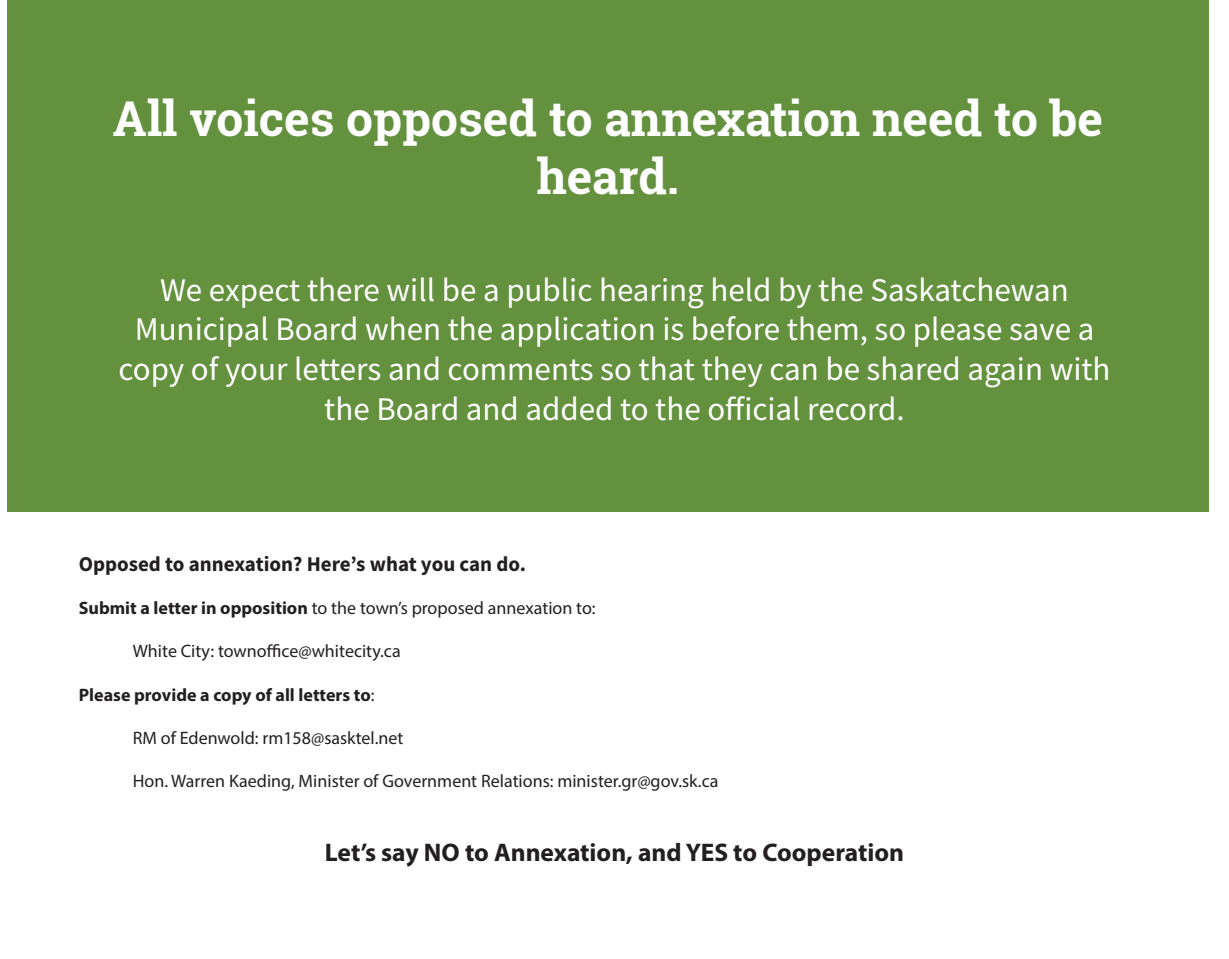
<style>
.page{position:relative;width:1229px;height:959px;background:#fff}
.page>*{position:absolute;margin:0;border:0;box-sizing:border-box;transform-origin:0 0}
.t1{font:700 48px/57.6px "Roboto Slab";color:#fff;text-align:center}
.t2{font:33px/39.6px "Source Sans Pro";color:#fff;text-align:center}
.t3{font:700 25.5px "Myriad Pro";color:#231f20}
.t4{font:700 21px "Source Sans Pro";color:#231f20}
.t5{font:18px "Myriad Pro";color:#231f20}
.t6{font:700 18px "Myriad Pro";color:#231f20}
.s1{font-weight:700}
.s2{font-weight:400}
</style>
<div class="page">
<div style="left:7px;top:0;width:1201px;height:511px;background:#63913e"></div>
<p class="t1" style="left:112px;top:89px;width:992px">All voices opposed to annexation need to be heard.</p>
<p class="t2" style="left:118px;top:270px;width:993px">We expect there will be a public hearing held by the Saskatchewan Municipal Board when the application is before them, so please save a copy of your letters and comments so that they can be shared again with the Board and added to the official record.</p>
<p class="t4" style="left:79px;top:549px;width:449px">Opposed to annexation? Here’s what you can do.</p>
<p class="t5" style="left:79px;top:597px;width:518px"><span class="s1">Submit a letter in opposition</span> to the town’s proposed annexation to:</p>
<p class="t5" style="left:133px;top:640px;width:269px">White City: townoffice@whitecity.ca</p>
<p class="t6" style="left:79px;top:682px;width:297px">Please provide a copy of all letters to<span class="s2">:</span></p>
<p class="t5" style="left:133px;top:726px;width:272px">RM of Edenwold: rm158@sasktel.net</p>
<p class="t5" style="left:133px;top:769px;width:587px">Hon. Warren Kaeding, Minister of Government Relations: minister.gr@gov.sk.ca</p>
<p class="t3" style="left:325px;top:835px;width:581px">Let’s say NO to Annexation, and YES to Cooperation</p>
</div>
